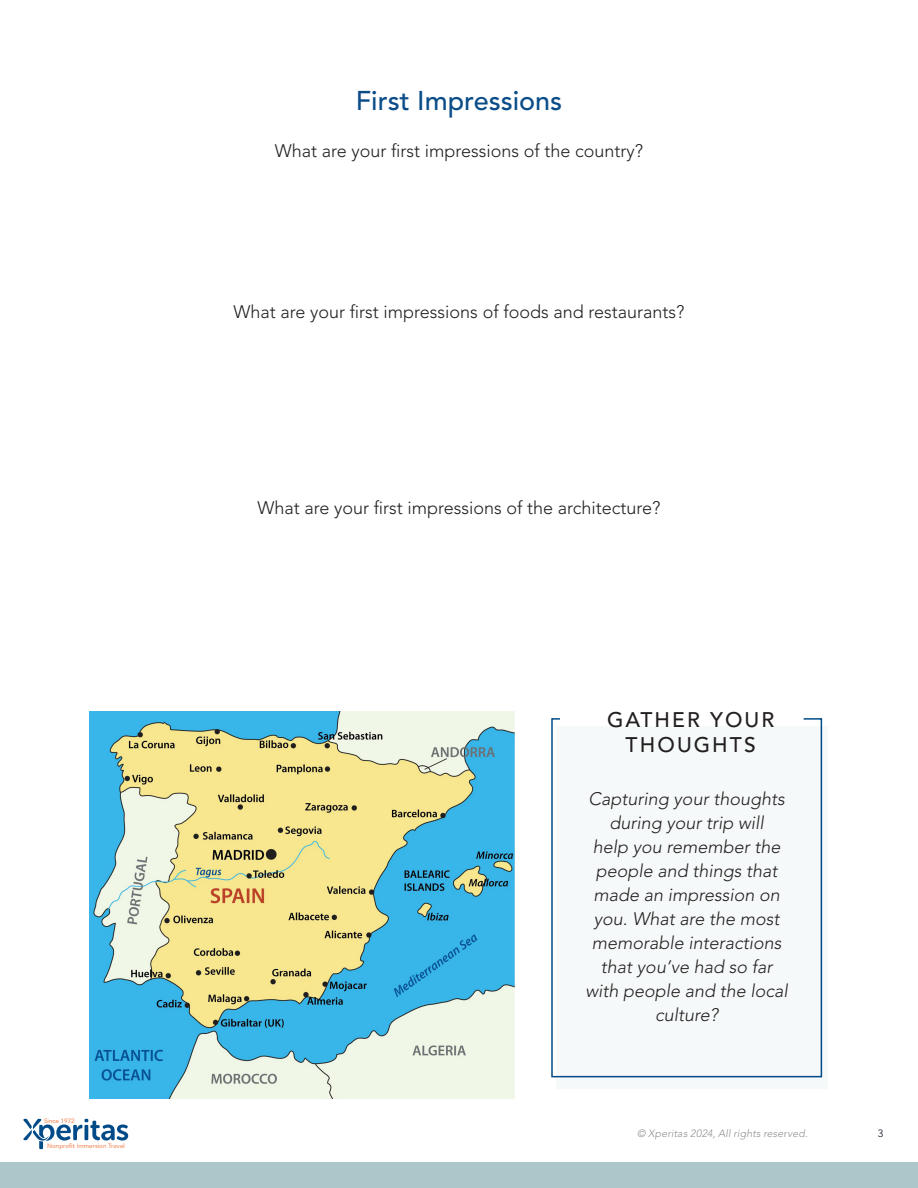
<style>
.page{position:relative;width:918px;height:1188px;background:#fff}
.page>*{position:absolute;margin:0;border:0;box-sizing:border-box;transform-origin:0 0}
.t1{font:500 27px "Avenir LT Std";color:#0a4c88}
.t2{font:500 21px/25.2px "Avenir LT Std";letter-spacing:.1em;color:#231f20;text-align:center}
.t3{font:italic 300 18px/24px "Avenir LT Std";color:#231f20;text-align:center}
.t4{font:300 18px "Avenir LT Std";color:#231f20}
.t5{font:italic 300 10.5px "Avenir LT Std";letter-spacing:.02em;color:#8f8f8f}
.t6{font:300 10.5px "Avenir LT Std";color:#030521}
.t7{font:500 6.3px "Avenir LT Std";color:#f28b5a}
</style>
<div class="page">
<div style="left:0;top:1162px;width:918px;height:26px;background:#abc7ca"></div>
<svg style="left:23px;top:1119px;width:105px;height:30px"></svg>
<div style="left:556px;top:726px;width:272px;height:363px;background:#f6f9f9"></div>
<svg style="left:551px;top:718px;width:272px;height:360px"></svg>
<img style="left:90px;top:711px;width:425px;height:387px">
<p class="t7" style="left:44px;top:1118px;width:32px">Since 1972</p>
<p class="t7" style="left:47px;top:1142px;width:79px">Nonprofit Immersion Travel</p>
<p class="t1" style="left:356px;top:85px;width:208px">First Impressions</p>
<p class="t4" style="left:275px;top:140px;width:370px">What are your first impressions of the country?</p>
<p class="t4" style="left:234px;top:301px;width:452px">What are your first impressions of foods and restaurants?</p>
<p class="t4" style="left:257px;top:497px;width:405px">What are your first impressions of the architecture?</p>
<p class="t2" style="left:607px;top:708px;width:169px">GATHER YOUR<br>THOUGHTS</p>
<p class="t3" style="left:585px;top:787px;width:204px">Capturing your thoughts during your trip will<br>help you remember the people and things that made an impression on you. What are the most memorable interactions that you’ve had so far with people and the local culture?</p>
<p class="t5" style="left:637px;top:1127px;width:172px">© Xperitas 2024, All rights reserved.</p>
<p class="t6" style="left:878px;top:1127px;width:7px">3</p>
</div>
